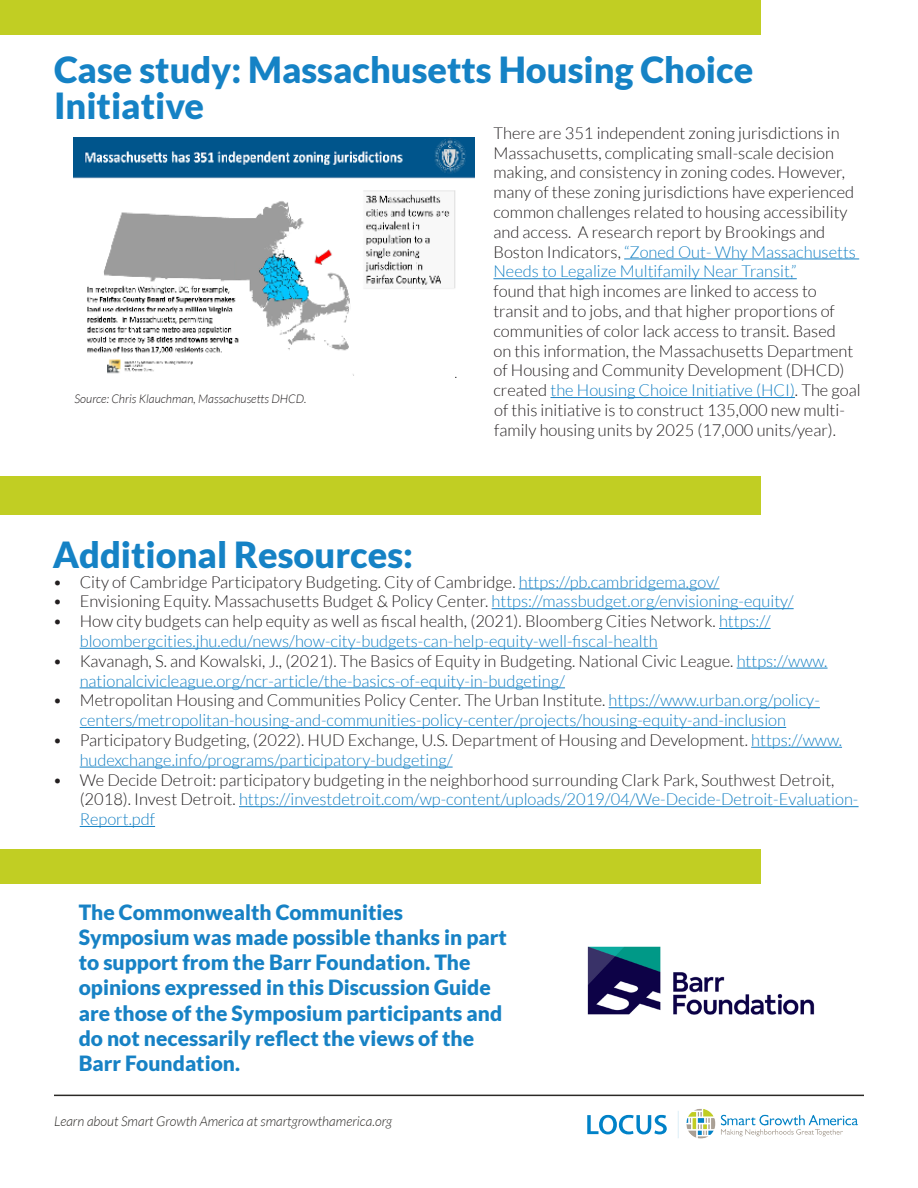
<style>
.page{position:relative;width:918px;height:1188px;background:#fff}
.page>*{position:absolute;margin:0;border:0;box-sizing:border-box;transform-origin:0 0}
.t1{font:900 36px/36px "Lato";color:#1582c5}
.Key_Points_body{font:900 21px/25.2px "Lato";color:#1782c5}
.t2{font:300 16.5px/19.8px "Lato";color:#231f20}
.t3{font:300 16.5px/19.8px "Lato";color:#1681c4}
.body{font:italic 300 13.5px "Lato";color:#2b2926}
.t4{font:italic 300 12px "Lato";color:#231f20}
.s1{color:#1681c4}
.s2{color:#231f20}
</style>
<div class="page">
<hr style="left:54px;top:1095px;width:810px;height:1px;background:#2b2926">
<div style="left:0;top:0;width:761px;height:34px;background:#c1ce23"></div>
<img style="left:587px;top:1109px;width:271px;height:30px">
<hr style="left:624px;top:259px;width:235px;height:1px;background:#1681c4">
<hr style="left:493px;top:278px;width:304px;height:1px;background:#1681c4">
<hr style="left:550px;top:397px;width:245px;height:1px;background:#1681c4">
<img style="left:73px;top:137px;width:401px;height:241px">
<div style="left:0;top:477px;width:761px;height:38px;background:#c1ce23"></div>
<hr style="left:519px;top:589px;width:201px;height:1px;background:#1681c4">
<hr style="left:492px;top:608px;width:302px;height:1px;background:#1681c4">
<hr style="left:719px;top:628px;width:52px;height:1px;background:#1681c4">
<hr style="left:80px;top:648px;width:578px;height:1px;background:#1681c4">
<hr style="left:737px;top:668px;width:91px;height:1px;background:#1681c4">
<hr style="left:80px;top:688px;width:485px;height:1px;background:#1681c4">
<hr style="left:609px;top:707px;width:211px;height:1px;background:#1681c4">
<hr style="left:80px;top:727px;width:706px;height:1px;background:#1681c4">
<hr style="left:751px;top:747px;width:91px;height:1px;background:#1681c4">
<hr style="left:80px;top:767px;width:373px;height:1px;background:#1681c4">
<hr style="left:239px;top:806px;width:620px;height:1px;background:#1681c4">
<hr style="left:80px;top:826px;width:75px;height:1px;background:#1681c4">
<div style="left:0;top:849px;width:761px;height:34px;background:#c1ce23"></div>
<img style="left:587px;top:946px;width:228px;height:69px">
<p class="t1" style="left:54px;top:51px;width:701px">Case study: Massachusetts Housing Choice<br>Initiative</p>
<p class="t2" style="left:493px;top:123px;width:369px">There are 351 independent zoning jurisdictions in Massachusetts, complicating small-scale decision making, and consistency in zoning codes. However, many of these zoning jurisdictions have experienced common challenges related to housing accessibility and access. A research report by Brookings and Boston Indicators, <span class="s1">“Zoned Out- Why Massachusetts Needs to Legalize Multifamily Near Transit,”<br></span>found that high incomes are linked to access to transit and to jobs, and that higher proportions of communities of color lack access to transit. Based<br>on this information, the Massachusetts Department of Housing and Community Development (DHCD) created <span class="s1">the Housing Choice Initiative (HCI)</span>. The goal of this initiative is to construct 135,000 new multi&shy;family housing units by 2025 (17,000 units/year).</p>
<p class="t4" style="left:75px;top:392px;width:234px">Source: Chris Klauchman, Massachusetts DHCD.</p>
<p class="t1" style="left:53px;top:536px;width:362px">Additional Resources:</p>
<p class="t2" style="left:53px;top:572px;width:668px">• City of Cambridge Participatory Budgeting. City of Cambridge. <span class="s1">https://pb.cambridgema.gov/</span></p>
<p class="t2" style="left:53px;top:592px;width:742px">• Envisioning Equity. Massachusetts Budget &amp; Policy Center. <span class="s1">https://massbudget.org/envisioning-equity/</span></p>
<p class="t3" style="left:80px;top:611px;width:692px;text-indent:-27px"><span class="s2">• How city budgets can help equity as well as fiscal health, (2021). Bloomberg Cities Network.</span> https:// bloombergcities.jhu.edu/news/how-city-budgets-can-help-equity-well-fiscal-health</p>
<p class="t2" style="left:80px;top:651px;width:749px;text-indent:-27px">• Kavanagh, S. and Kowalski, J., (2021). The Basics of Equity in Budgeting. National Civic League. <span class="s1">https://www. nationalcivicleague.org/ncr-article/the-basics-of-equity-in-budgeting/</span></p>
<p class="t3" style="left:53px;top:691px;width:769px;text-align:center"><span class="s2">• Metropolitan Housing and Communities Policy Center. The Urban Institute.</span> https://www.urban.org/policy&shy;centers/metropolitan-housing-and-communities-policy-center/projects/housing-equity-and-inclusion</p>
<p class="t2" style="left:80px;top:730px;width:764px;text-indent:-27px">• Participatory Budgeting, (2022). HUD Exchange, U.S. Department of Housing and Development. <span class="s1">https://www. hudexchange.info/programs/participatory-budgeting/</span></p>
<p class="t2" style="left:80px;top:770px;width:780px;text-indent:-27px">• We Decide Detroit: participatory budgeting in the neighborhood surrounding Clark Park, Southwest Detroit, (2018). Invest Detroit. <span class="s1">https://investdetroit.com/wp-content/uploads/2019/04/We-Decide-Detroit-Evaluation-<br>Report.pdf</span></p>
<p class="Key_Points_body" style="left:79px;top:899px;width:430px">The Commonwealth Communities Symposium was made possible thanks in part to support from the Barr Foundation. The opinions expressed in this Discussion Guide are those of the Symposium participants and do not necessarily reflect the views of the Barr Foundation.</p>
<p class="body" style="left:54px;top:1114px;width:340px">Learn about Smart Growth America at smartgrowthamerica.org</p>
</div>
